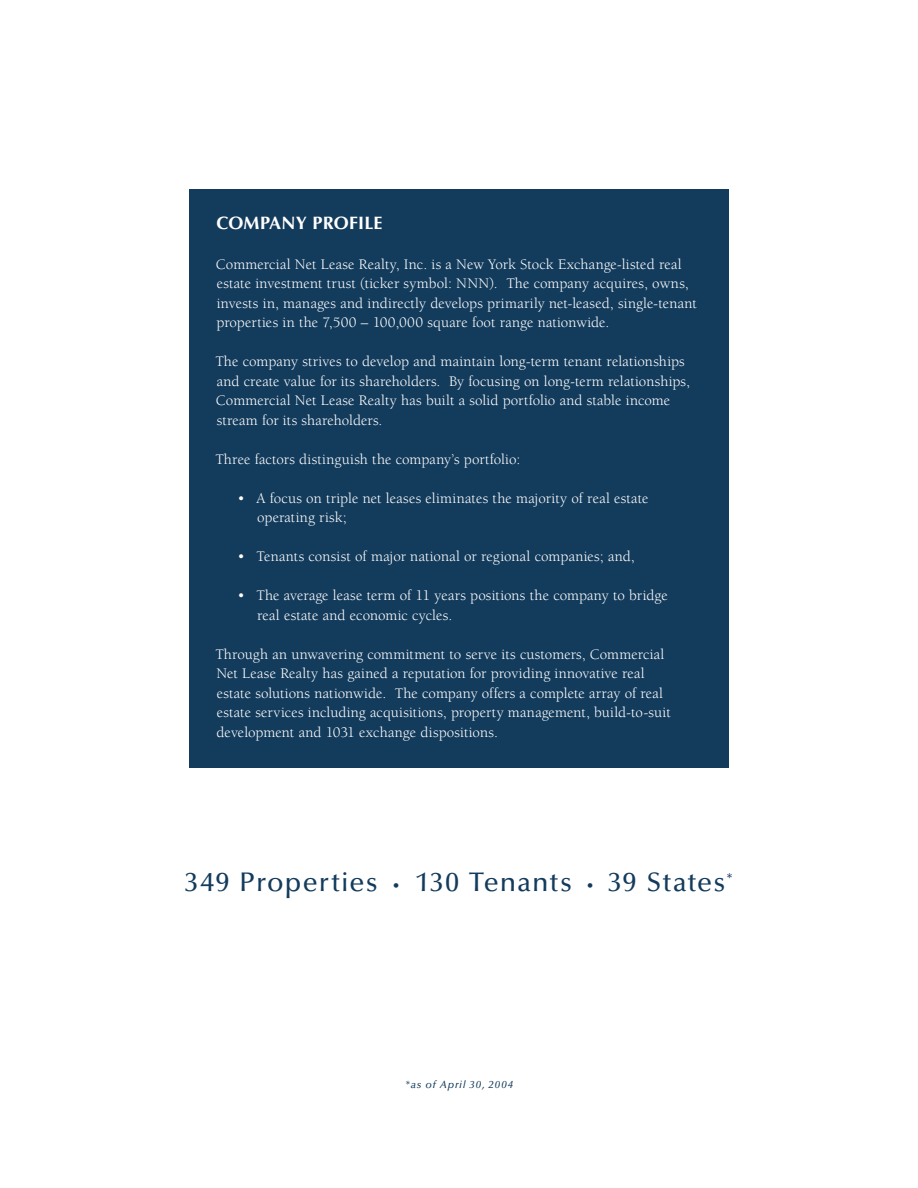
<style>
.page{position:relative;width:918px;height:1188px;background:#fff}
.page>*{position:absolute;margin:0;border:0;box-sizing:border-box;transform-origin:0 0}
.t1{font:500 27px "Optima";letter-spacing:.04em;color:#133b5c}
.t2{font:700 18px "Optima";letter-spacing:.01em;color:#fff}
.t3{font:15px/19.5px "Berkeley Std";letter-spacing:.005em;color:#fff}
.t4{font:italic 500 10.5px "Optima";letter-spacing:.085em;color:#133b5c}
.s1{font-size:13.5px}
</style>
<div class="page">
<div style="left:189px;top:189px;width:540px;height:579px;background:#133b5c"></div>
<p class="t2" style="left:216px;top:213px;width:168px">COMPANY PROFILE</p>
<p class="t3" style="left:216px;top:255px;width:483px">Commercial Net Lease Realty, Inc. is a New York Stock Exchange-listed real estate investment trust (ticker symbol: NNN). The company acquires, owns, invests in, manages and indirectly develops primarily net-leased, single-tenant properties in the 7,500 – 100,000 square foot range nationwide.</p>
<p class="t3" style="left:215px;top:352px;width:476px">The company strives to develop and maintain long-term tenant relationships and create value for its shareholders. By focusing on long-term relationships, Commercial Net Lease Realty has built a solid portfolio and stable income stream for its shareholders.</p>
<p class="t3" style="left:215px;top:450px;width:307px">Three factors distinguish the company’s portfolio:</p>
<p class="t3" style="left:257px;top:489px;width:393px;text-indent:-20px">• A focus on triple net leases eliminates the majority of real estate operating risk;</p>
<p class="t3" style="left:238px;top:547px;width:399px">• Tenants consist of major national or regional companies; and,</p>
<p class="t3" style="left:257px;top:586px;width:412px;text-indent:-20px">• The average lease term of 11 years positions the company to bridge real estate and economic cycles.</p>
<p class="t3" style="left:215px;top:645px;width:457px">Through an unwavering commitment to serve its customers, Commercial Net Lease Realty has gained a reputation for providing innovative real estate solutions nationwide. The company offers a complete array of real estate services including acquisitions, property management, build-to-suit development and 1031 exchange dispositions.</p>
<h1 class="t1" style="left:185px;top:867px;width:550px">349 Properties <span class="s1">•</span> 130 Tenants <span class="s1">•</span> 39 States<sup>*</sup></h1>
<p class="t4" style="left:405px;top:1078px;width:110px">*as of April 30, 2004</p>
</div>
